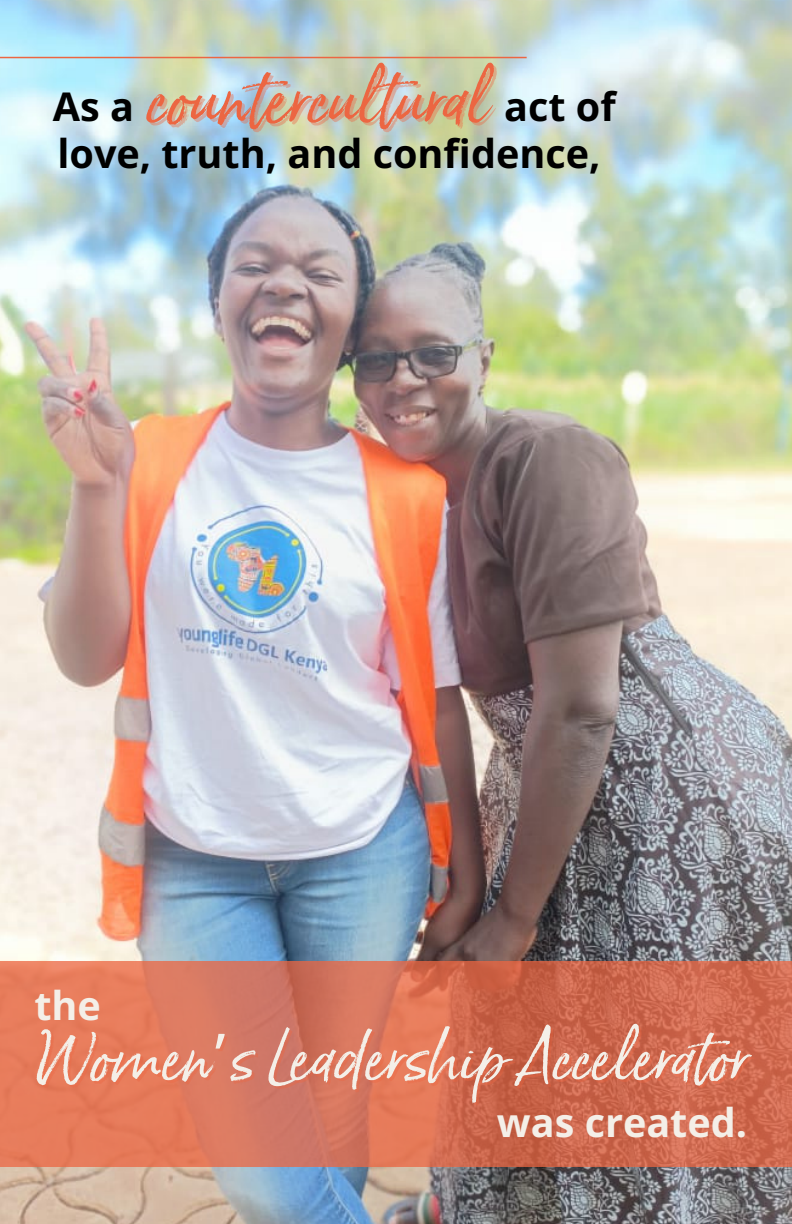
<style>
.page{position:relative;width:792px;height:1224px;background:#fff}
.page>*{position:absolute;margin:0;border:0;box-sizing:border-box;transform-origin:0 0}
.t1{font:64.8px "Born Ready Slanted";color:#ec6642}
.t2{font:60px "Born Ready Slanted";color:#f4efe8}
.t3{font:700 39.6px "Open Sans";color:#000}
.t4{font:700 39.6px "Open Sans";color:#f4efe8}
.s1{font-family:"Noto Sans Gurmukhi"}
</style>
<div class="page">
<img style="left:0;top:0;width:792px;height:1224px">
<hr style="left:0;top:57px;width:527px;height:1px;background:#ec6642">
<svg style="left:0;top:962px;width:792px;height:205px;background:#d67156"></svg>
<p class="t1" style="left:146px;top:61px;width:343px">countercultural</p>
<p class="t3" style="left:504px;top:79px;width:113px">act of</p>
<p class="t3" style="left:57px;top:126px;width:545px">love, truth, and confidence,</p>
<p class="t3" style="left:53px;top:79px;width:83px">As a</p>
<p class="t4" style="left:34px;top:977px;width:68px">the</p>
<h2 class="t2" style="left:35px;top:1022px;width:714px">Women<span class="s1">’</span>s Leadership Accelerator</h2>
<h1 class="t4" style="left:497px;top:1095px;width:252px">was created.</h1>
</div>
